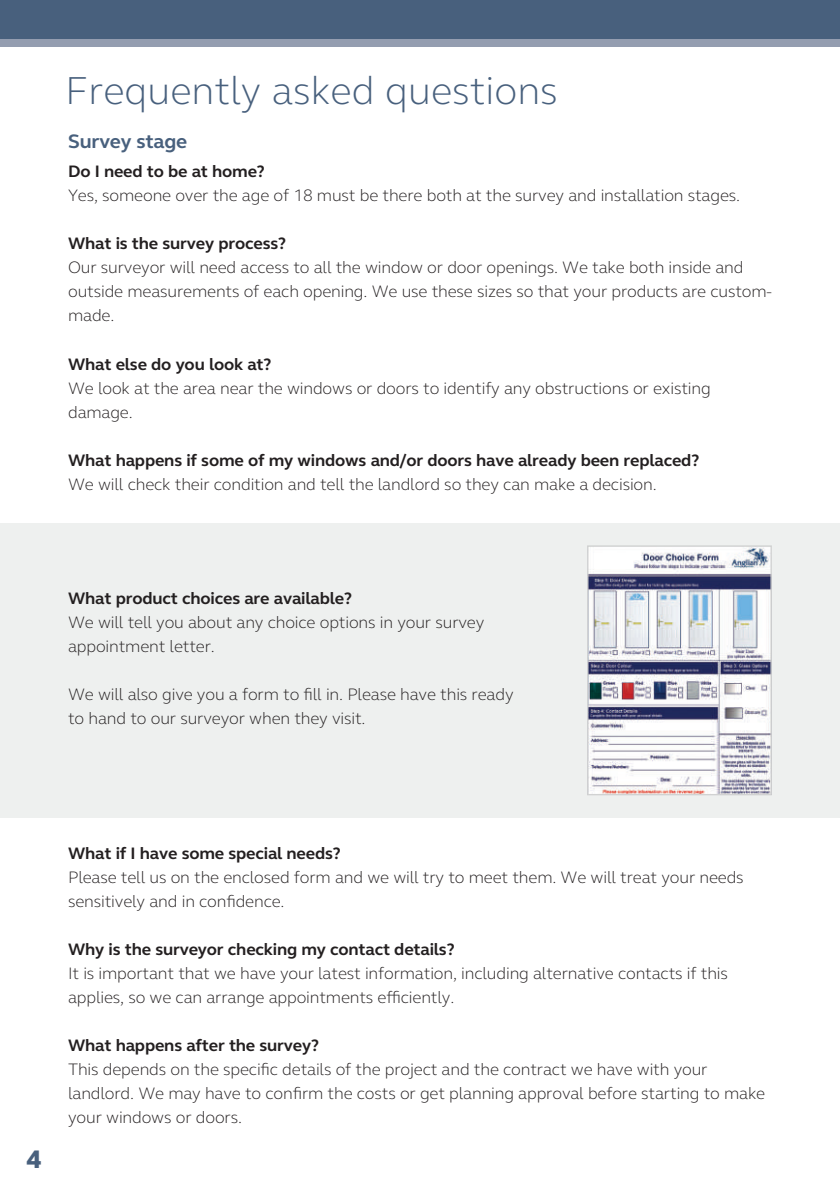
<style>
.page{position:relative;width:840px;height:1191px;background:#fff}
.page>*{position:absolute;margin:0;border:0;box-sizing:border-box;transform-origin:0 0}
.t1{font:300 40px "FS Elliot";color:#48607d}
.t2{font:800 26px "FS Elliot";color:#48607d}
.t3{font:700 20px "FS Elliot";letter-spacing:-.01em;color:#48607d}
.t4{font:300 17px/24px "FS Elliot";letter-spacing:-.01em;color:#231f20}
.t5{font:700 17px "FS Elliot";letter-spacing:-.01em;color:#231f20}
</style>
<div class="page">
<div style="left:0;top:523px;width:839px;height:295px;background:#eef0ef"></div>
<img style="left:588px;top:547px;width:181px;height:246px">
<div style="left:586px;top:545px;width:185px;height:250px;border:1px solid #d1d2d2"></div>
<div style="left:0;top:0;width:839px;height:39px;background:#48607d"></div>
<div style="left:0;top:39px;width:839px;height:8px;background:#949db0"></div>
<h1 class="t1" style="left:65px;top:63px;width:494px">Frequently asked questions</h1>
<p class="t3" style="left:68px;top:128px;width:120px">Survey stage</p>
<p class="t5" style="left:68px;top:160px;width:198px">Do I need to be at home?</p>
<p class="t4" style="left:68px;top:183px;width:673px">Yes, someone over the age of 18 must be there both at the survey and installation stages.</p>
<p class="t5" style="left:68px;top:232px;width:219px">What is the survey process?</p>
<p class="t4" style="left:68px;top:255px;width:705px">Our surveyor will need access to all the window or door openings. We take both inside and outside measurements of each opening. We use these sizes so that your products are custom&shy;made.</p>
<p class="t5" style="left:68px;top:352px;width:205px">What else do you look at?</p>
<p class="t4" style="left:68px;top:375px;width:643px">We look at the area near the windows or doors to identify any obstructions or existing damage.</p>
<p class="t5" style="left:68px;top:448px;width:632px">What happens if some of my windows and/or doors have already been replaced?</p>
<p class="t4" style="left:68px;top:471px;width:589px">We will check their condition and tell the landlord so they can make a decision.</p>
<p class="t5" style="left:68px;top:587px;width:285px">What product choices are available?</p>
<p class="t4" style="left:68px;top:610px;width:417px">We will tell you about any choice options in your survey appointment letter.</p>
<p class="t4" style="left:68px;top:682px;width:447px">We will also give you a form to fill in. Please have this ready to hand to our surveyor when they visit.</p>
<h2 class="t2" style="left:27px;top:1141px;width:16px">4</h2>
<p class="t5" style="left:68px;top:842px;width:274px">What if I have some special needs?</p>
<p class="t4" style="left:68px;top:865px;width:676px">Please tell us on the enclosed form and we will try to meet them. We will treat your needs sensitively and in confidence.</p>
<p class="t5" style="left:68px;top:938px;width:388px">Why is the surveyor checking my contact details?</p>
<p class="t4" style="left:68px;top:961px;width:661px">It is important that we have your latest information, including alternative contacts if this applies, so we can arrange appointments efficiently.</p>
<p class="t5" style="left:68px;top:1034px;width:252px">What happens after the survey?</p>
<p class="t4" style="left:68px;top:1057px;width:698px">This depends on the specific details of the project and the contract we have with your landlord. We may have to confirm the costs or get planning approval before starting to make your windows or doors.</p>
</div>
